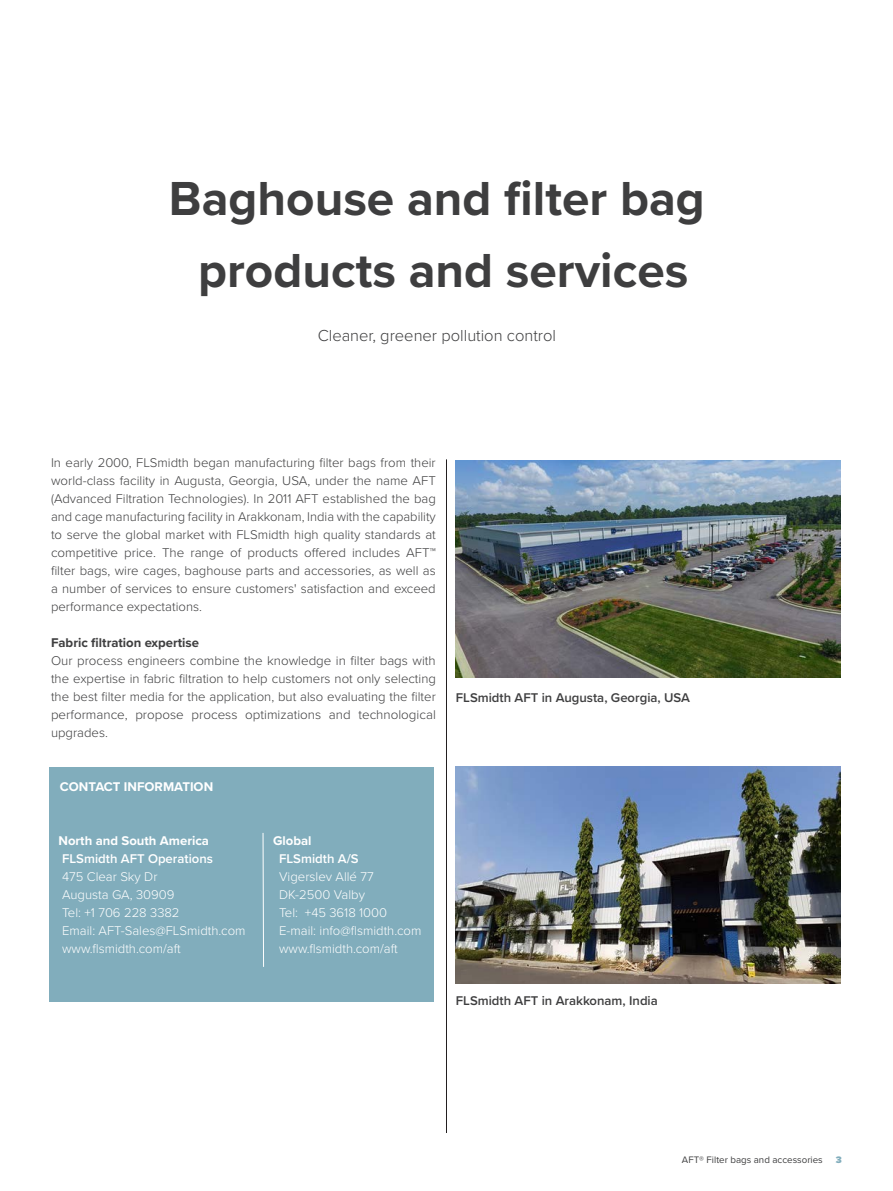
<style>
.page{position:relative;width:893px;height:1191px;background:#fff}
.page>*{position:absolute;margin:0;border:0;box-sizing:border-box;transform-origin:0 0}
.Headline__black{font:700 49.5px "Proxima Nova";color:#3e3e3f}
.Subhead{font:300 16.5px "Proxima Nova";color:#3e3e3f}
.Body{font:300 13.2px/18px "Proxima Nova";color:#3e3e3f;text-align:justify}
.Bullets{font:300 13.2px "Proxima Nova";color:#fff}
.t1{font:600 13.2px "Proxima Nova";color:#3e3e3f}
.Bullets-2{font:700 13.2px "Proxima Nova";color:#fff}
.Bullets-3{font:600 13.2px "Proxima Nova";color:#fff}
.Body-2{font:700 13.2px "Proxima Nova";color:#3e3e3f}
.t2{font:9.75px "Proxima Nova";color:#3e3e3f}
.t3{font:900 9.75px "Proxima Nova";color:#81adbc}
.s1{font-weight:300}
</style>
<div class="page">
<hr style="left:446px;top:459px;width:1px;height:674px;background:#231f20">
<div style="left:49px;top:767px;width:385px;height:234px;background:#81adbc"></div>
<svg style="left:262px;top:833px;width:2px;height:134px"></svg>
<img style="left:456px;top:460px;width:385px;height:217px">
<img style="left:456px;top:767px;width:385px;height:216px">
<p class="Headline__black" style="left:169px;top:161px;width:537px">Baghouse and filter bag</p>
<p class="Headline__black" style="left:198px;top:233px;width:492px">products and services</p>
<p class="Subhead" style="left:318px;top:323px;width:240px">Cleaner, greener pollution control</p>
<p class="Body" style="left:51px;top:452px;width:386px">In early 2000, FLSmidth began manufacturing filter bags from their world-class facility in Augusta, Georgia, USA, under the name AFT (Advanced Filtration Technologies). In 2011 AFT established the bag and cage manufacturing facility in Arakkonam, India with the capability to serve the global market with FLSmidth high quality standards at competitive price. The range of products offered includes AFT™ filter bags, wire cages, baghouse parts and accessories, as well as a number of services to ensure customers' satisfaction and exceed performance expectations.</p>
<p class="Body-2" style="left:51px;top:632px;width:150px">Fabric filtration expertise</p>
<p class="Body" style="left:51px;top:650px;width:386px">Our process engineers combine the knowledge in filter bags with the expertise in fabric filtration to help customers not only selecting the best filter media for the application, but also evaluating the filter performance, propose process optimizations and technological upgrades.</p>
<p class="Bullets-2" style="left:60px;top:776px;width:155px">CONTACT INFORMATION</p>
<p class="Bullets-2" style="left:58px;top:830px;width:152px">North and South America</p>
<p class="Bullets-2" style="left:273px;top:830px;width:40px">Global</p>
<p class="Bullets-3" style="left:62px;top:848px;width:152px">FLSmidth AFT Operations</p>
<p class="Bullets" style="left:62px;top:866px;width:97px">475 Clear Sky Dr</p>
<p class="Bullets" style="left:62px;top:884px;width:114px">Augusta GA, 30909</p>
<p class="Bullets" style="left:62px;top:902px;width:119px">Tel: +1 706 228 3382</p>
<p class="Bullets" style="left:62px;top:920px;width:185px">Email: AFT-Sales@FLSmidth.com</p>
<p class="Bullets" style="left:62px;top:938px;width:120px">www.flsmidth.com/aft</p>
<p class="Bullets-3" style="left:279px;top:848px;width:81px">FLSmidth A/S</p>
<p class="Bullets" style="left:279px;top:866px;width:96px">Vigerslev Allé 77</p>
<p class="Bullets" style="left:279px;top:884px;width:87px">DK-2500 Valby</p>
<p class="Bullets" style="left:279px;top:902px;width:110px">Tel: +45 3618 1000</p>
<p class="Bullets" style="left:279px;top:920px;width:144px">E-mail: info@flsmidth.com</p>
<p class="Bullets" style="left:279px;top:938px;width:120px">www.flsmidth.com/aft</p>
<p class="t1" style="left:456px;top:688px;width:236px">FLSmidth AFT in Augusta, Georgia, USA</p>
<p class="t1" style="left:456px;top:990px;width:203px">FLSmidth AFT in Arakkonam, India</p>
<p class="t2" style="left:682px;top:1152px;width:142px">AFT<span class="s1">®</span> Filter bags and accessories</p>
<p class="t3" style="left:836px;top:1152px;width:8px">3</p>
</div>
